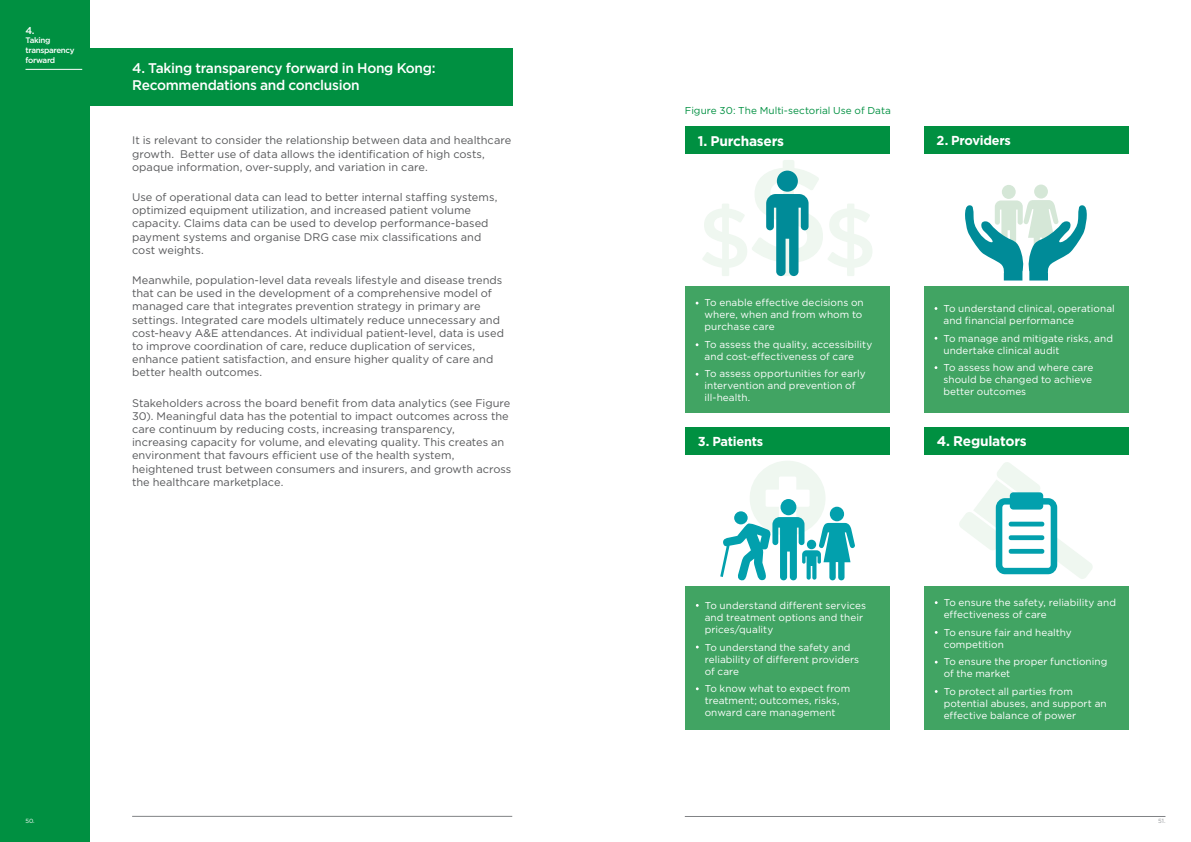
<style>
.page{position:relative;width:1191px;height:842px;background:#fff}
.page>*{position:absolute;margin:0;border:0;box-sizing:border-box;transform-origin:0 0}
.t1{font:500 14px/16.8px "Gotham";letter-spacing:-.02em;color:#fff}
.t2{font:700 14px "Gotham";letter-spacing:-.02em;color:#fff}
.t3{font:700 13px "Gotham";letter-spacing:-.02em;color:#fff}
.t4{font:11px/13.2px "Gotham";color:#57585a}
.t5{font:10px/12px "Gotham";letter-spacing:.005em;color:#fff}
.t6{font:10px "Gotham";letter-spacing:.005em;color:#009041}
.t7{font:500 10px "Gotham";color:#fff}
.t8{font:500 8px/9.6px "Gotham";letter-spacing:-.04em;color:#fff}
.t9{font:6px "Gotham";color:#fff}
.t10{font:6px "Gotham";color:#939598}
</style>
<div class="page">
<hr style="left:685px;top:816px;width:480px;height:1px;background:#808285">
<hr style="left:132px;top:816px;width:380px;height:1px;background:#808285">
<div style="left:0;top:0;width:89px;height:842px;background:#009041"></div>
<div style="left:0;top:49px;width:512px;height:57px;background:#009041"></div>
<div style="left:1001px;top:185px;width:14px;height:14px;background:#d5e7d7;border-radius:50%"></div>
<div style="left:1034px;top:185px;width:14px;height:14px;background:#d5e7d7;border-radius:50%"></div>
<svg style="left:965px;top:200px;width:121px;height:81px"></svg>
<hr style="left:26px;top:69px;width:56px;height:1px;background:#fff">
<div style="left:685px;top:126px;width:204px;height:27px;background:#009041"></div>
<div style="left:924px;top:427px;width:204px;height:27px;background:#009041"></div>
<div style="left:685px;top:286px;width:204px;height:127px;background:#41a463"></div>
<div style="left:924px;top:587px;width:204px;height:143px;background:#41a463"></div>
<div style="left:924px;top:126px;width:204px;height:27px;background:#009041"></div>
<div style="left:685px;top:427px;width:205px;height:27px;background:#009041"></div>
<div style="left:923px;top:286px;width:205px;height:127px;background:#41a463"></div>
<div style="left:685px;top:587px;width:205px;height:143px;background:#41a463"></div>
<svg style="left:703px;top:160px;width:169px;height:116px"></svg>
<div style="left:749px;top:461px;width:76px;height:75px;background:#eff7f0;border-radius:50%"></div>
<div style="left:765px;top:490px;width:44px;height:17px;background:#fff;border-radius:2px"></div>
<div style="left:779px;top:476px;width:17px;height:44px;background:#fff;border-radius:2px"></div>
<div style="left:780px;top:499px;width:16px;height:16px;background:#02a0ad;border-radius:50%"></div>
<div style="left:830px;top:507px;width:14px;height:14px;background:#02a0ad;border-radius:50%"></div>
<div style="left:734px;top:511px;width:13px;height:13px;background:#02a0ad;border-radius:50%"></div>
<svg style="left:720px;top:517px;width:135px;height:64px"></svg>
<svg style="left:959px;top:462px;width:134px;height:117px"></svg>
<p class="t7" style="left:26px;top:25px;width:11px">4.</p>
<p class="t8" style="left:26px;top:36px;width:51px">Taking transparency forward</p>
<p class="t1" style="left:132px;top:60px;width:305px">4. Taking transparency forward in Hong Kong:<br>Recommendations and conclusion</p>
<p class="t4" style="left:132px;top:134px;width:381px">It is relevant to consider the relationship between data and healthcare growth. Better use of data allows the identification of high costs, opaque information, over-supply, and variation in care.</p>
<p class="t4" style="left:132px;top:190px;width:367px">Use of operational data can lead to better internal staffing systems, optimized equipment utilization, and increased patient volume capacity. Claims data can be used to develop performance-based payment systems and organise DRG case mix classifications and cost weights.</p>
<p class="t4" style="left:132px;top:273px;width:373px">Meanwhile, population-level data reveals lifestyle and disease trends that can be used in the development of a comprehensive model of managed care that integrates prevention strategy in primary are settings. Integrated care models ultimately reduce unnecessary and cost-heavy A&amp;E attendances. At individual patient-level, data is used to improve coordination of care, reduce duplication of services, enhance patient satisfaction, and ensure higher quality of care and better health outcomes.</p>
<p class="t4" style="left:132px;top:396px;width:381px">Stakeholders across the board benefit from data analytics (see Figure 30). Meaningful data has the potential to impact outcomes across the care continuum by reducing costs, increasing transparency, increasing capacity for volume, and elevating quality. This creates an environment that favours efficient use of the health system, heightened trust between consumers and insurers, and growth across the healthcare marketplace.</p>
<p class="t6" style="left:685px;top:105px;width:207px">Figure 30: The Multi-sectorial Use of Data</p>
<p class="t2" style="left:697px;top:133px;width:88px">1. Purchasers</p>
<p class="t3" style="left:936px;top:133px;width:76px">2. Providers</p>
<p class="t5" style="left:704px;top:296px;width:161px">To enable effective decisions on where, when and from whom to purchase care</p>
<p class="t5" style="left:704px;top:338px;width:169px">To assess the quality, accessibility and cost-effectiveness of care</p>
<p class="t5" style="left:704px;top:368px;width:162px">To assess opportunities for early intervention and prevention of ill-health.</p>
<p class="t3" style="left:698px;top:434px;width:67px">3. Patients</p>
<p class="t5" style="left:704px;top:599px;width:163px">To understand different services and treatment options and their prices/quality</p>
<p class="t5" style="left:704px;top:641px;width:156px">To understand the safety and reliability of different providers of care</p>
<p class="t5" style="left:705px;top:682px;width:147px">To know what to expect from treatment; outcomes, risks, onward care management</p>
<p class="t5" style="left:943px;top:302px;width:173px">To understand clinical, operational and financial performance</p>
<p class="t5" style="left:943px;top:332px;width:171px">To manage and mitigate risks, and undertake clinical audit</p>
<p class="t5" style="left:943px;top:362px;width:151px">To assess how and where care should be changed to achieve better outcomes</p>
<p class="t2" style="left:936px;top:433px;width:91px">4. Regulators</p>
<p class="t5" style="left:943px;top:596px;width:174px">To ensure the safety, reliability and effectiveness of care</p>
<p class="t5" style="left:943px;top:626px;width:130px">To ensure fair and healthy competition</p>
<p class="t5" style="left:943px;top:656px;width:165px">To ensure the proper functioning of the market</p>
<p class="t5" style="left:943px;top:685px;width:164px">To protect all parties from potential abuses, and support an effective balance of power</p>
<p class="t9" style="left:26px;top:817px;width:11px">50.</p>
<p class="t10" style="left:1158px;top:817px;width:9px">51.</p>
</div>
